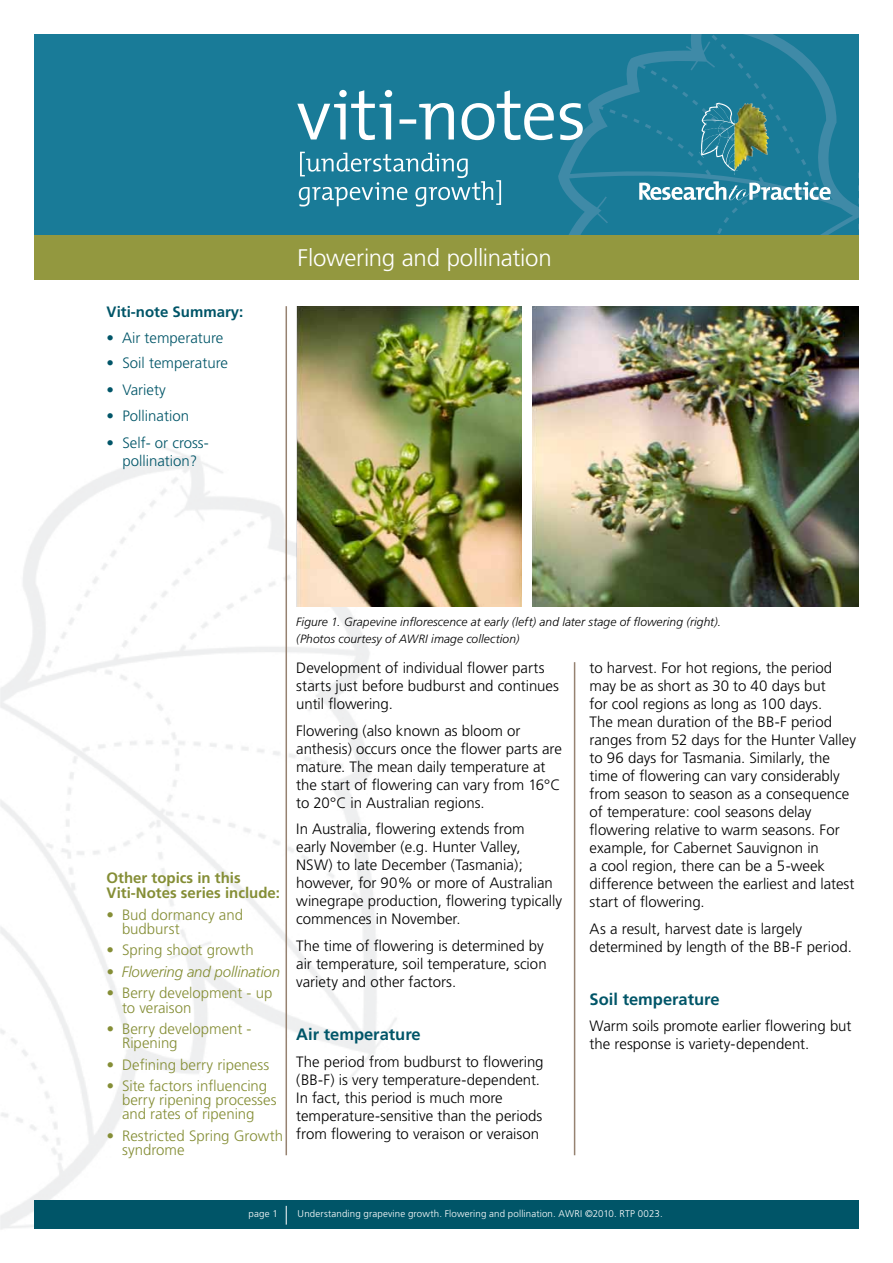
<style>
.page{position:relative;width:893px;height:1263px;background:#fff}
.page>*{position:absolute;margin:0;border:0;box-sizing:border-box;transform-origin:0 0}
.t1{font:300 24px "Frutiger";letter-spacing:-.015em;color:#fff}
.t2{font:700 16.5px "Frutiger";color:#005568}
.t3{font:300 15px/18px "Frutiger";color:#000}
.t4{font:300 15px/14.1px "Frutiger";color:#858e36}
.t5{font:300 15px/18px "Frutiger";color:#005568;text-align:center}
.t6{font:700 15px/15.5px "Frutiger";color:#858e36}
.t7{font:italic 300 15px "Frutiger";letter-spacing:-.01em;color:#858e36}
.t8{font:700 15px "Frutiger";color:#005568}
.t9{font:italic 300 12px/16.5px "Frutiger";letter-spacing:.005em;color:#000}
.t10{font:300 9.75px "Frutiger";letter-spacing:.015em;color:#fff}
.s1{font-style:italic}
</style>
<div class="page">
<div style="left:34px;top:34px;width:825px;height:213px;background:#197b98"></div>
<svg style="left:536px;top:34px;width:322px;height:202px"></svg>
<svg style="left:297px;top:90px;width:286px;height:50px"></svg>
<svg style="left:299px;top:152px;width:202px;height:54px"></svg>
<img style="left:738px;top:103px;width:30px;height:67px">
<svg style="left:639px;top:181px;width:192px;height:19px"></svg>
<svg style="left:699px;top:102px;width:39px;height:73px"></svg>
<div style="left:34px;top:236px;width:825px;height:44px;background:#93983f"></div>
<img style="left:0;top:432px;width:411px;height:798px">
<hr style="left:286px;top:306px;width:1px;height:849px;background:#968271">
<hr style="left:574px;top:662px;width:1px;height:493px;background:#968271">
<div style="left:34px;top:1200px;width:825px;height:29px;background:#005568"></div>
<svg style="left:286px;top:1206px;width:1px;height:18px"></svg>
<img style="left:296px;top:306px;width:225px;height:300px">
<img style="left:533px;top:306px;width:326px;height:300px">
<p class="t8" style="left:107px;top:303px;width:138px">Viti-note Summary:</p>
<p class="t5" style="left:107px;top:329px;width:118px">• Air temperature</p>
<p class="t5" style="left:107px;top:354px;width:123px">• Soil temperature</p>
<p class="t5" style="left:107px;top:381px;width:61px">• Variety</p>
<p class="t5" style="left:107px;top:407px;width:84px">• Pollination</p>
<p class="t5" style="left:107px;top:434px;width:104px">• Self- or cross&shy;pollination?</p>
<h1 class="t1" style="left:298px;top:244px;width:256px">Flowering and pollination</h1>
<p class="t6" style="left:107px;top:870px;width:175px">Other topics in this<br>Viti-Notes series include:</p>
<p class="t4" style="left:122px;top:908px;width:123px;text-indent:-15px">• Bud dormancy and budburst</p>
<p class="t4" style="left:107px;top:943px;width:149px">• Spring shoot growth</p>
<p class="t7" style="left:107px;top:963px;width:175px">• Flowering and pollination</p>
<p class="t4" style="left:122px;top:986px;width:152px;text-indent:-15px"><span class="s1">•</span> Berry development - up to veraison</p>
<p class="t4" style="left:122px;top:1022px;width:131px;text-indent:-15px"><span class="s1">•</span> Berry development -<br>Ripening</p>
<p class="t4" style="left:107px;top:1057px;width:164px"><span class="s1">•</span> Defining berry ripeness</p>
<p class="t4" style="left:122px;top:1079px;width:156px;text-indent:-15px"><span class="s1">•</span> Site factors influencing berry ripening processes and rates of ripening</p>
<p class="t4" style="left:122px;top:1129px;width:163px;text-indent:-15px"><span class="s1">•</span> Restricted Spring Growth syndrome</p>
<p class="t9" style="left:296px;top:614px;width:426px">Figure 1. Grapevine inflorescence at early (left) and later stage of flowering (right). (Photos courtesy of AWRI image collection)</p>
<p class="t3" style="left:296px;top:659px;width:264px">Development of individual flower parts starts just before budburst and continues until flowering.</p>
<p class="t3" style="left:296px;top:722px;width:267px">Flowering (also known as bloom or anthesis) occurs once the flower parts are mature. The mean daily temperature at the start of flowering can vary from 16°C to 20°C in Australian regions.</p>
<p class="t3" style="left:296px;top:820px;width:267px">In Australia, flowering extends from<br>early November (e.g. Hunter Valley,<br>NSW) to late December (Tasmania); however, for 90% or more of Australian winegrape production, flowering typically commences in November.</p>
<p class="t3" style="left:296px;top:937px;width:252px">The time of flowering is determined by air temperature, soil temperature, scion variety and other factors.</p>
<p class="t2" style="left:296px;top:1024px;width:126px">Air temperature</p>
<p class="t3" style="left:296px;top:1052px;width:249px">The period from budburst to flowering (BB-F) is very temperature-dependent.<br>In fact, this period is much more temperature-sensitive than the periods from flowering to veraison or veraison</p>
<p class="t3" style="left:590px;top:659px;width:268px">to harvest. For hot regions, the period may be as short as 30 to 40 days but<br>for cool regions as long as 100 days.<br>The mean duration of the BB-F period ranges from 52 days for the Hunter Valley to 96 days for Tasmania. Similarly, the time of flowering can vary considerably from season to season as a consequence of temperature: cool seasons delay flowering relative to warm seasons. For example, for Cabernet Sauvignon in<br>a cool region, there can be a 5-week difference between the earliest and latest start of flowering.</p>
<p class="t3" style="left:590px;top:920px;width:264px">As a result, harvest date is largely determined by length of the BB-F period.</p>
<p class="t2" style="left:590px;top:989px;width:131px">Soil temperature</p>
<p class="t3" style="left:590px;top:1017px;width:263px">Warm soils promote earlier flowering but the response is variety-dependent.</p>
<p class="t10" style="left:249px;top:1208px;width:31px">page 1</p>
<p class="t10" style="left:298px;top:1208px;width:367px">Understanding grapevine growth. Flowering and pollination. AWRI ©2010. RTP 0023.</p>
</div>
